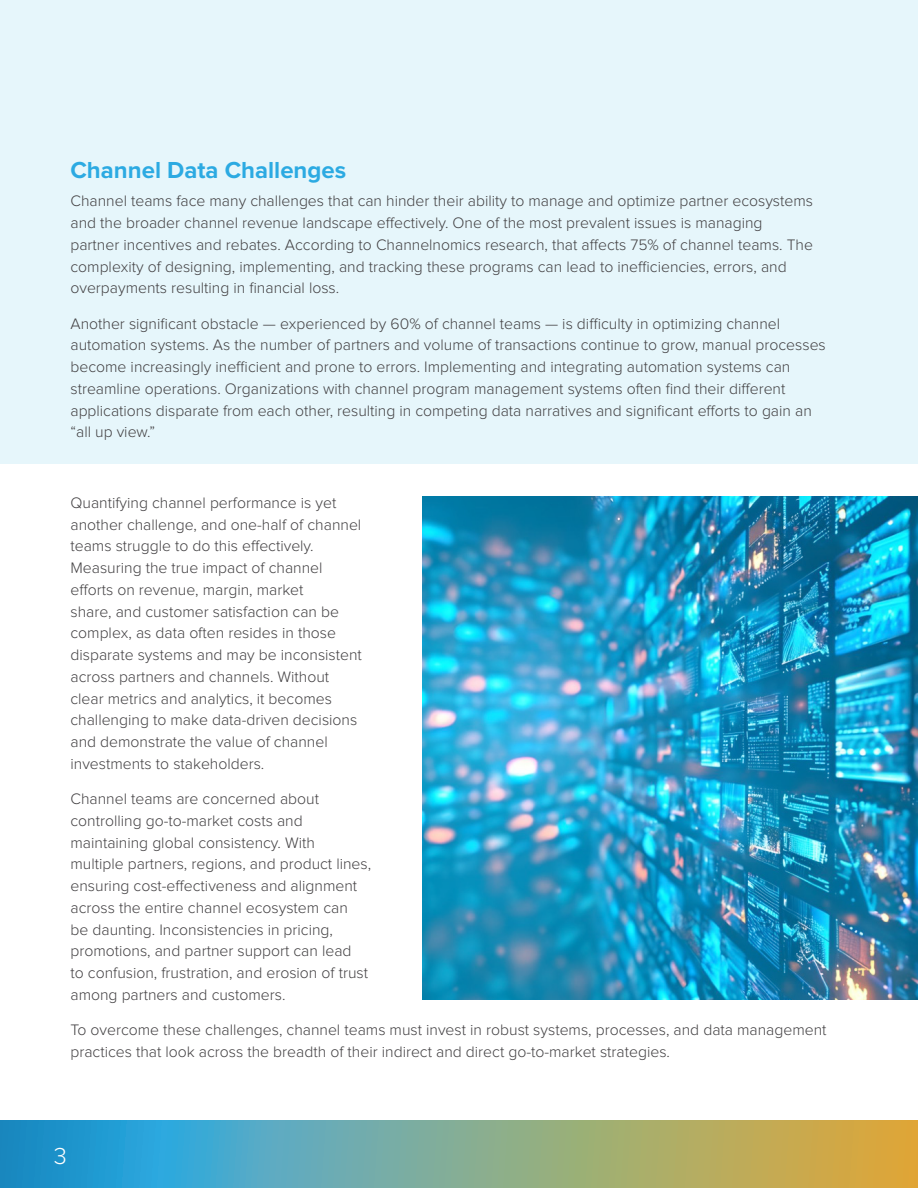
<style>
.page{position:relative;width:918px;height:1188px;background:#fff}
.page>*{position:absolute;margin:0;border:0;box-sizing:border-box;transform-origin:0 0}
.t1{font:700 24px "Proxima Nova";color:#2caae2}
.t2{font:300 24px "Proxima Nova";color:#fff}
.t3{font:300 15.75px/21.8px "Proxima Nova";color:#424042}
</style>
<div class="page">
<svg style="left:0;top:1120px;width:918px;height:68px;background:#7da892"></svg>
<div style="left:0;top:0;width:918px;height:464px;background:#e6f6fb"></div>
<img style="left:423px;top:496px;width:495px;height:503px">
<p class="t1" style="left:70px;top:156px;width:277px">Channel Data Challenges</p>
<p class="t3" style="left:70px;top:191px;width:744px">Channel teams face many challenges that can hinder their ability to manage and optimize partner ecosystems and the broader channel revenue landscape effectively. One of the most prevalent issues is managing partner incentives and rebates. According to Channelnomics research, that affects 75% of channel teams. The complexity of designing, implementing, and tracking these programs can lead to inefficiencies, errors, and overpayments resulting in financial loss.</p>
<p class="t3" style="left:70px;top:313px;width:757px">Another significant obstacle — experienced by 60% of channel teams — is difficulty in optimizing channel automation systems. As the number of partners and volume of transactions continue to grow, manual processes become increasingly inefficient and prone to errors. Implementing and integrating automation systems can streamline operations. Organizations with channel program management systems often find their different applications disparate from each other, resulting in competing data narratives and significant efforts to gain an “all up view.”</p>
<p class="t3" style="left:70px;top:492px;width:293px">Quantifying channel performance is yet another challenge, and one-half of channel teams struggle to do this effectively.<br>Measuring the true impact of channel efforts on revenue, margin, market<br>share, and customer satisfaction can be complex, as data often resides in those disparate systems and may be inconsistent across partners and channels. Without clear metrics and analytics, it becomes challenging to make data-driven decisions and demonstrate the value of channel investments to stakeholders.</p>
<p class="t3" style="left:70px;top:789px;width:302px">Channel teams are concerned about controlling go-to-market costs and maintaining global consistency. With multiple partners, regions, and product lines, ensuring cost-effectiveness and alignment across the entire channel ecosystem can<br>be daunting. Inconsistencies in pricing, promotions, and partner support can lead<br>to confusion, frustration, and erosion of trust among partners and customers.</p>
<p class="t3" style="left:70px;top:1020px;width:758px">To overcome these challenges, channel teams must invest in robust systems, processes, and data management practices that look across the breadth of their indirect and direct go-to-market strategies.</p>
<h1 class="t2" style="left:54px;top:1145px;width:15px">3</h1>
</div>
